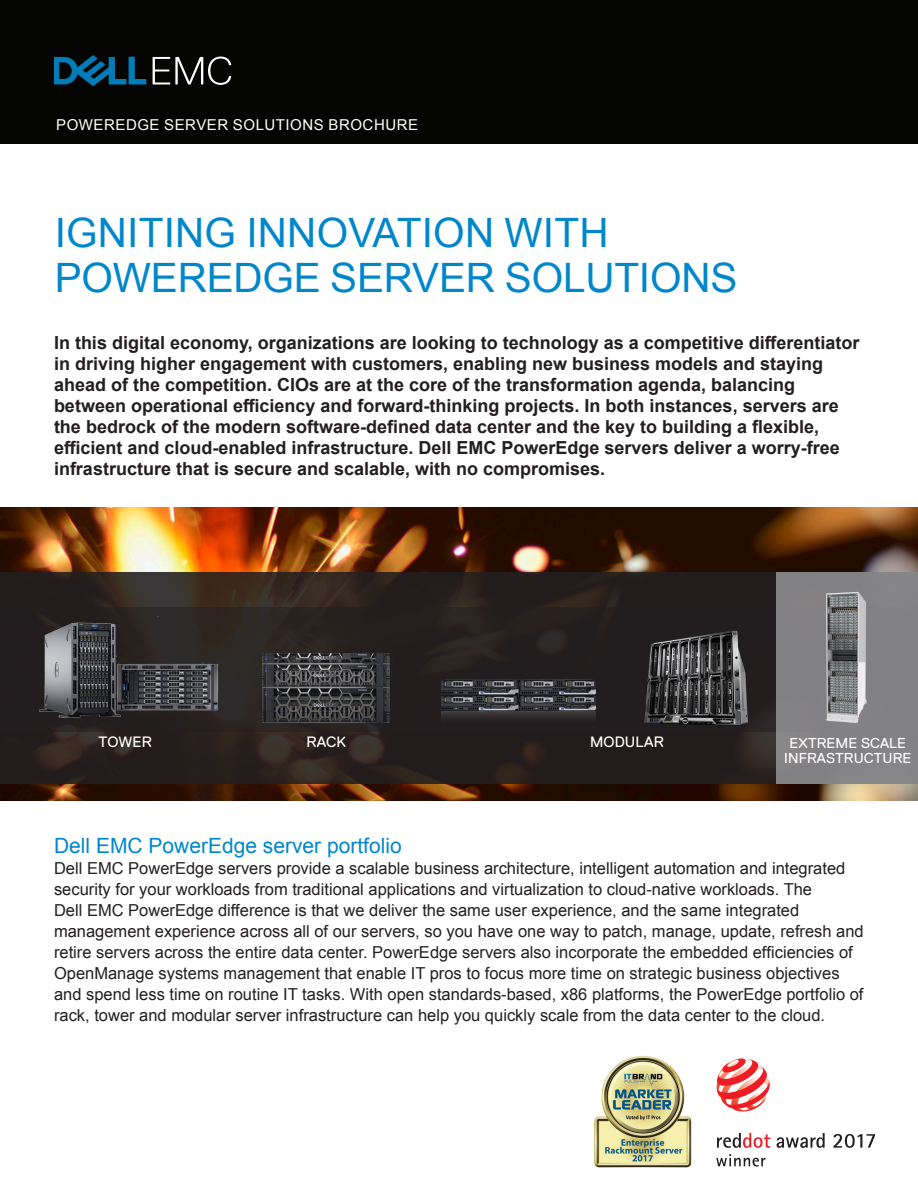
<style>
.page{position:relative;width:918px;height:1188px;background:#fff}
.page>*{position:absolute;margin:0;border:0;box-sizing:border-box;transform-origin:0 0}
.MAIN_-_Document_Titl{font:40.5px "Arial";letter-spacing:-.005em;color:#0087cb}
.MAIN_-_Body_Copy{font:21px "Arial";color:#0087cb}
.MAIN_-_Body_Copy-2{font:700 18px/21px "Arial";color:#231f20}
.MAIN_-_Body_Copy-3{font:16.5px/21px "Arial";color:#231f20}
.Table_Text{font:15px "Arial";letter-spacing:.035em;color:#fff}
.t1{font:15px "Dell Replica";letter-spacing:.01em;color:#fff}
.t2{font:14.4px "Dell Replica";letter-spacing:.01em;color:#fff}
</style>
<div class="page">
<div style="left:0;top:0;width:918px;height:144px;background:#040503"></div>
<svg style="left:153px;top:57px;width:78px;height:28px"></svg>
<svg style="left:55px;top:55px;width:91px;height:31px"></svg>
<img style="left:0;top:508px;width:918px;height:293px">
<svg style="left:0;top:572px;width:777px;height:212px;background:#2a211e"></svg>
<div style="left:0;top:607px;width:918px;height:125px;background:#231f20"></div>
<img style="left:39px;top:612px;width:183px;height:117px">
<img style="left:262px;top:653px;width:127px;height:70px">
<img style="left:640px;top:630px;width:119px;height:107px">
<img style="left:442px;top:618px;width:153px;height:150px">
<svg style="left:717px;top:1133px;width:53px;height:15px"></svg>
<svg style="left:777px;top:1133px;width:48px;height:15px"></svg>
<svg style="left:833px;top:1134px;width:42px;height:14px"></svg>
<svg style="left:717px;top:1058px;width:53px;height:54px"></svg>
<svg style="left:716px;top:1154px;width:50px;height:13px"></svg>
<img style="left:594px;top:1055px;width:98px;height:113px">
<div style="left:777px;top:572px;width:141px;height:212px;background:#818083"></div>
<img style="left:826px;top:592px;width:41px;height:131px">
<p class="Table_Text" style="left:56px;top:114px;width:363px">POWEREDGE SERVER SOLUTIONS BROCHURE</p>
<p class="MAIN_-_Document_Titl" style="left:55px;top:205px;width:555px">IGNITING INNOVATION WITH</p>
<p class="MAIN_-_Document_Titl" style="left:55px;top:250px;width:684px">POWEREDGE SERVER SOLUTIONS</p>
<p class="MAIN_-_Body_Copy-2" style="left:54px;top:332px;width:807px">In this digital economy, organizations are looking to technology as a competitive differentiator in driving higher engagement with customers, enabling new business models and staying ahead of the competition. CIOs are at the core of the transformation agenda, balancing between operational efficiency and forward-thinking projects. In both instances, servers are the bedrock of the modern software-defined data center and the key to building a flexible, efficient and cloud-enabled infrastructure. Dell EMC PowerEdge servers deliver a worry-free infrastructure that is secure and scalable, with no compromises.</p>
<p class="t1" style="left:99px;top:734px;width:55px">TOWER</p>
<p class="t1" style="left:307px;top:733px;width:41px">RACK</p>
<p class="t1" style="left:590px;top:733px;width:75px">MODULAR</p>
<p class="t2" style="left:790px;top:735px;width:118px">EXTREME SCALE</p>
<p class="t2" style="left:784px;top:750px;width:129px">INFRASTRUCTURE</p>
<p class="MAIN_-_Body_Copy" style="left:54px;top:831px;width:349px">Dell EMC PowerEdge server portfolio</p>
<p class="MAIN_-_Body_Copy-3" style="left:54px;top:858px;width:811px">Dell EMC PowerEdge servers provide a scalable business architecture, intelligent automation and integrated security for your workloads from traditional applications and virtualization to cloud-native workloads. The<br>Dell EMC PowerEdge difference is that we deliver the same user experience, and the same integrated management experience across all of our servers, so you have one way to patch, manage, update, refresh and retire servers across the entire data center. PowerEdge servers also incorporate the embedded efficiencies of OpenManage systems management that enable IT pros to focus more time on strategic business objectives and spend less time on routine IT tasks. With open standards-based, x86 platforms, the PowerEdge portfolio of rack, tower and modular server infrastructure can help you quickly scale from the data center to the cloud.</p>
</div>
